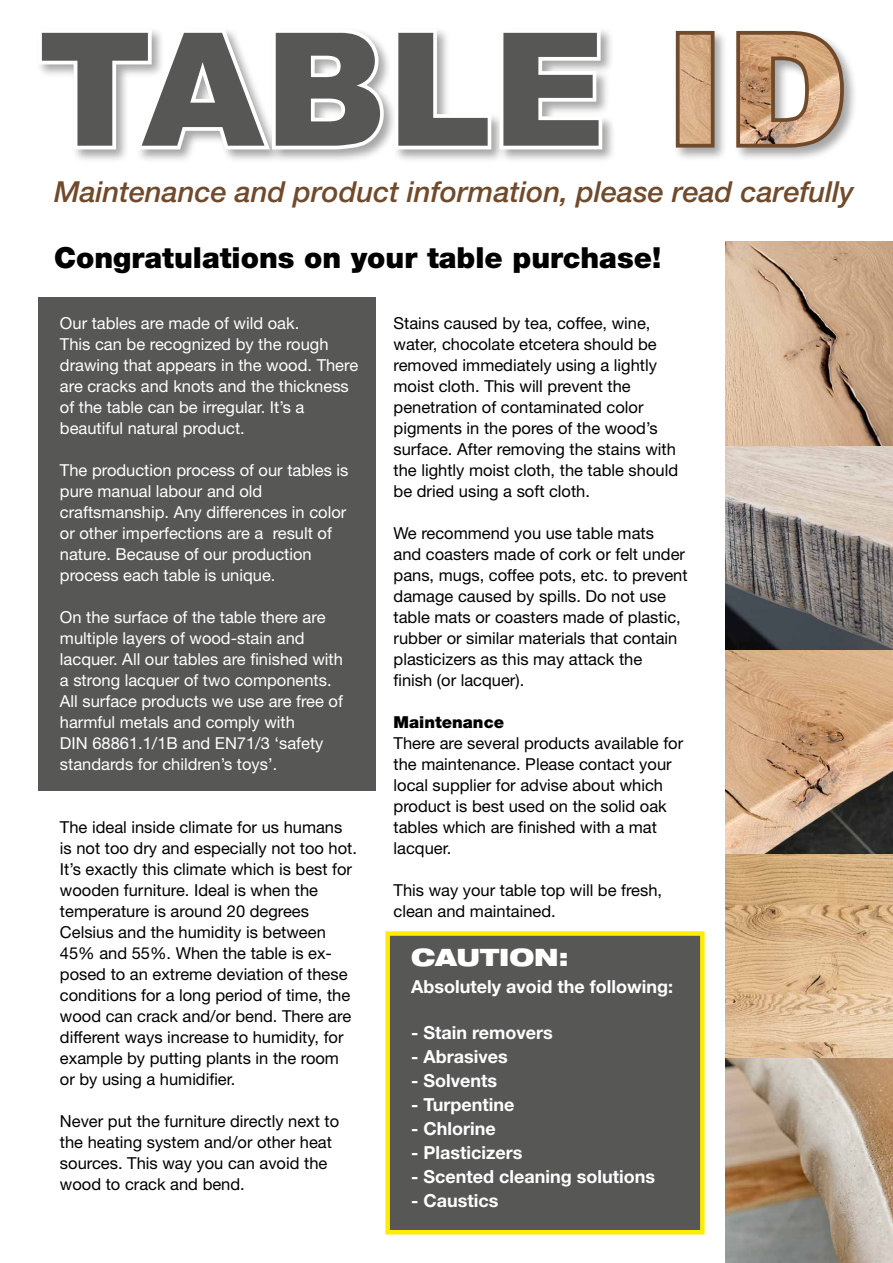
<style>
.page{position:relative;width:893px;height:1263px;background:#fff}
.page>*{position:absolute;margin:0;border:0;box-sizing:border-box;transform-origin:0 0}
.t1{font:900 157.65px "Arial";color:#575756}
.t2{font:900 29.1px "Helvetica Neue LT Std";color:#000}
.t3{font:italic 500 28.95px "Helvetica Neue LT Std";color:#704a2a}
.t4{font:900 expanded 24px "Helvetica Neue LT Std";color:#fff}
.t5{font:700 18px "Helvetica Neue LT Std";color:#fff}
.t6{font:16.5px/21px "Helvetica Neue LT Std";color:#000}
.t7{font:16.5px/21px "Helvetica Neue LT Std";color:#fff}
.t8{font:900 16.5px "Helvetica Neue LT Std";color:#000}
</style>
<div class="page">
<div style="left:38px;top:298px;width:338px;height:493px;background:#575756"></div>
<div style="left:36px;top:27px;width:581px;height:136px;background:#000;opacity:.35"></div>
<svg style="left:36px;top:27px;width:570px;height:128px"></svg>
<div style="left:674px;top:29px;width:184px;height:133px;background:#000;opacity:.35"></div>
<svg style="left:674px;top:29px;width:172px;height:120px"></svg>
<img style="left:725px;top:242px;width:168px;height:1021px">
<div style="left:388px;top:933px;width:314px;height:299px;background:#575756"></div>
<div style="left:385px;top:931px;width:320px;height:303px;border:4px solid #ffed00"></div>
<h1 class="t1" style="left:38px;top:-25px;width:569px">TABLE</h1>
<h3 class="t3" style="left:54px;top:175px;width:801px">Maintenance and product information, please read carefully</h3>
<h2 class="t2" style="left:54px;top:240px;width:609px">Congratulations on your table purchase!</h2>
<p class="t7" style="left:60px;top:312px;width:300px">Our tables are made of wild oak.<br>This can be recognized by the rough drawing that appears in the wood. There are cracks and knots and the thickness of the table can be irregular. It’s a beautiful natural product.</p>
<p class="t7" style="left:60px;top:459px;width:290px">The production process of our tables is pure manual labour and old craftsmanship. Any differences in color or other imperfections are a result of nature. Because of our production process each table is unique.</p>
<p class="t7" style="left:60px;top:606px;width:284px">On the surface of the table there are multiple layers of wood-stain and lacquer. All our tables are finished with a strong lacquer of two components.<br>All surface products we use are free of harmful metals and comply with<br>DIN 68861.1/1B and EN71/3 ‘safety standards for children’s toys’.</p>
<p class="t6" style="left:60px;top:817px;width:299px">The ideal inside climate for us humans is not too dry and especially not too hot.<br>It’s exactly this climate which is best for wooden furniture. Ideal is when the temperature is around 20 degrees Celsius and the humidity is between 45% and 55%. When the table is ex&shy;posed to an extreme deviation of these conditions for a long period of time, the wood can crack and/or bend. There are different ways increase to humidity, for example by putting plants in the room or by using a humidifier.</p>
<p class="t6" style="left:60px;top:1111px;width:281px">Never put the furniture directly next to the heating system and/or other heat sources. This way you can avoid the wood to crack and bend.</p>
<p class="t6" style="left:394px;top:313px;width:286px">Stains caused by tea, coffee, wine, water, chocolate etcetera should be removed immediately using a lightly moist cloth. This will prevent the penetration of contaminated color pigments in the pores of the wood’s surface. After removing the stains with the lightly moist cloth, the table should be dried using a soft cloth.</p>
<p class="t6" style="left:394px;top:523px;width:296px">We recommend you use table mats<br>and coasters made of cork or felt under pans, mugs, coffee pots, etc. to prevent damage caused by spills. Do not use table mats or coasters made of plastic, rubber or similar materials that contain plasticizers as this may attack the<br>finish (or lacquer).</p>
<p class="t8" style="left:394px;top:712px;width:112px">Maintenance</p>
<p class="t6" style="left:394px;top:733px;width:291px">There are several products available for the maintenance. Please contact your local supplier for advise about which product is best used on the solid oak tables which are finished with a mat lacquer.</p>
<p class="t6" style="left:394px;top:880px;width:270px">This way your table top will be fresh, clean and maintained.</p>
<h3 class="t4" style="left:411px;top:941px;width:159px">CAUTION:</h3>
<p class="t5" style="left:411px;top:976px;width:263px">Absolutely avoid the following:</p>
<p class="t5" style="left:411px;top:1021px;width:143px">- Stain removers</p>
<p class="t5" style="left:411px;top:1045px;width:98px">- Abrasives</p>
<p class="t5" style="left:411px;top:1069px;width:88px">- Solvents</p>
<p class="t5" style="left:411px;top:1093px;width:105px">- Turpentine</p>
<p class="t5" style="left:411px;top:1117px;width:86px">- Chlorine</p>
<p class="t5" style="left:411px;top:1141px;width:113px">- Plasticizers</p>
<p class="t5" style="left:411px;top:1165px;width:245px">- Scented cleaning solutions</p>
<p class="t5" style="left:411px;top:1189px;width:89px">- Caustics</p>
</div>
